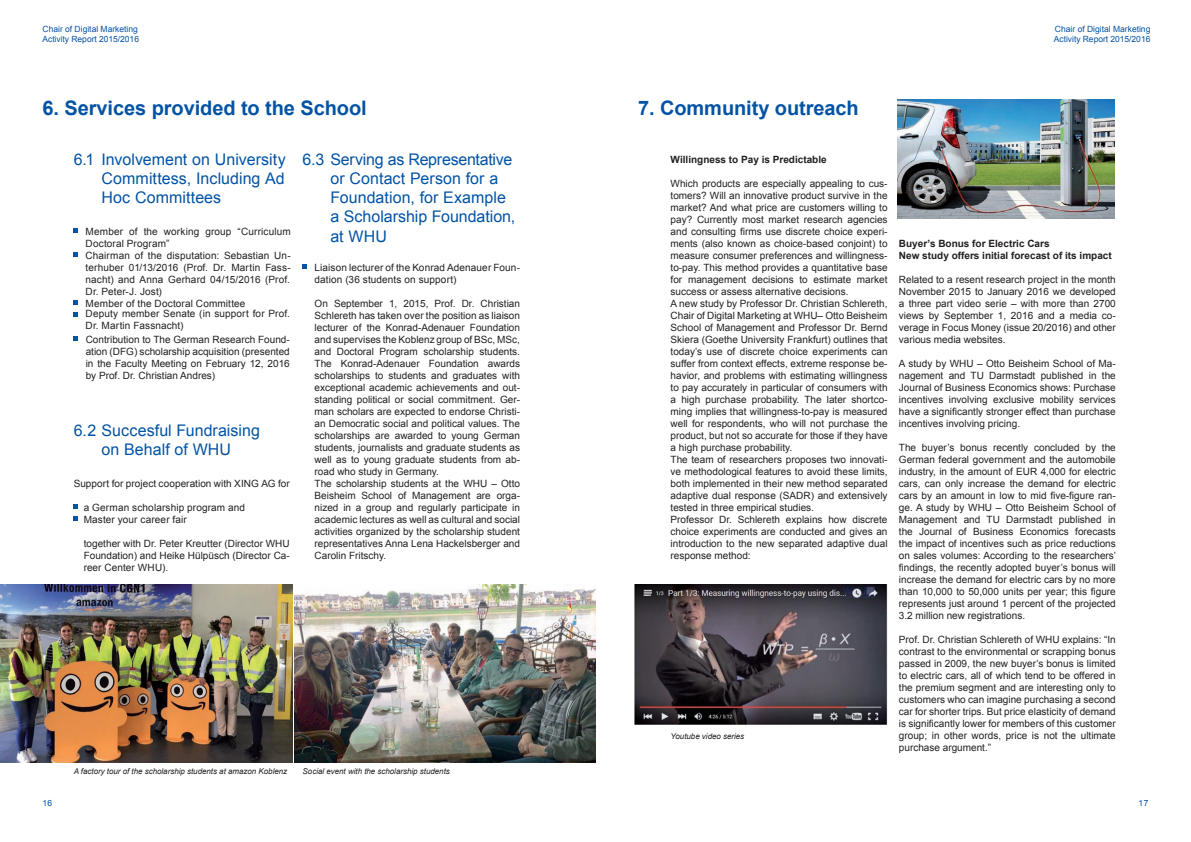
<style>
.page{position:relative;width:1191px;height:842px;background:#fff}
.page>*{position:absolute;margin:0;border:0;box-sizing:border-box;transform-origin:0 0}
.t1{font:700 20px "Arial";letter-spacing:-.005em;color:#0353a5}
.t2{font:16px/19.2px "Arial";color:#0353a5;text-align:justify}
.t3{font:10px/12px "Arial";color:#231f20}
.t4{font:700 10px/12px "Arial";color:#231f20}
.t5{font:8.5px/10px "Arial";color:#0353a5}
.t6{font:italic 8px "Arial";letter-spacing:-.005em;color:#231f20}
</style>
<div class="page">
<svg style="left:74px;top:229px;width:4px;height:4px"></svg>
<svg style="left:74px;top:253px;width:4px;height:4px"></svg>
<svg style="left:74px;top:301px;width:4px;height:4px"></svg>
<svg style="left:74px;top:313px;width:4px;height:4px"></svg>
<svg style="left:74px;top:337px;width:4px;height:4px"></svg>
<svg style="left:74px;top:505px;width:4px;height:4px"></svg>
<svg style="left:74px;top:517px;width:4px;height:4px"></svg>
<svg style="left:303px;top:265px;width:4px;height:4px"></svg>
<img style="left:634px;top:584px;width:253px;height:141px">
<img style="left:0;top:584px;width:292px;height:179px">
<img style="left:897px;top:99px;width:217px;height:119px">
<img style="left:295px;top:584px;width:300px;height:179px">
<p class="t5" style="left:43px;top:24px;width:98px">Chair of Digital Marketing<br>Activity Report 2015/2016</p>
<p class="t5" style="left:1053px;top:24px;width:98px">Chair of Digital Marketing<br>Activity Report 2015/2016</p>
<h1 class="t1" style="left:43px;top:94px;width:326px">6. Services provided to the School</h1>
<h1 class="t1" style="left:638px;top:94px;width:222px">7. Community outreach</h1>
<p class="t4" style="left:670px;top:153px;width:158px">Willingness to Pay is Predictable</p>
<p class="t3" style="left:670px;top:177px;width:218px">Which products are especially appealing to cus&shy;tomers? Will an innovative product survive in the market? And what price are customers willing to pay? Currently most market research agencies and consulting firms use discrete choice experi&shy;ments (also known as choice-based conjoint) to measure consumer preferences and willingness&shy;to-pay. This method provides a quantitative base for management decisions to estimate market success or assess alternative decisions.<br>A new study by Professor Dr. Christian Schlereth, Chair of Digital Marketing at WHU– Otto Beisheim School of Management and Professor Dr. Bernd Skiera (Goethe University Frankfurt) outlines that today’s use of discrete choice experiments can suffer from context effects, extreme response be&shy;havior, and problems with estimating willingness to pay accurately in particular of consumers with a high purchase probability. The later shortco&shy;ming implies that willingness-to-pay is measured well for respondents, who will not purchase the product, but not so accurate for those if they have a high purchase probability.<br>The team of researchers proposes two innovati&shy;ve methodological features to avoid these limits, both implemented in their new method separated adaptive dual response (SADR) and extensively tested in three empirical studies.<br>Professor Dr. Schlereth explains how discrete choice experiments are conducted and gives an introduction to the new separated adaptive dual response method:</p>
<h2 class="t2" style="left:330px;top:150px;width:186px;text-align:left;text-indent:-28px">6.3 Serving as Representative or Contact Person for a<br>Foundation, for Example a Scholarship Foundation, at WHU</h2>
<p class="t3" style="left:314px;top:261px;width:207px">Liaison lecturer of the Konrad Adenauer Foun&shy;dation (36 students on support)</p>
<p class="t3" style="left:315px;top:297px;width:207px">On September 1, 2015, Prof. Dr. Christian Schlereth has taken over the position as liaison lecturer of the Konrad-Adenauer Foundation and supervises the Koblenz group of BSc, MSc, and Doctoral Program scholarship students.<br>The Konrad-Adenauer Foundation awards scholarships to students and graduates with exceptional academic achievements and out&shy;standing political or social commitment. Ger&shy;man scholars are expected to endorse Christi&shy;an Democratic social and political values. The scholarships are awarded to young German students, journalists and graduate students as well as to young graduate students from ab&shy;road who study in Germany.<br>The scholarship students at the WHU – Otto Beisheim School of Management are orga&shy;nized in a group and regularly participate in academic lectures as well as cultural and social activities organized by the scholarship student representatives Anna Lena Hackelsberger and Carolin Fritschy.</p>
<h2 class="t2" style="left:101px;top:150px;width:186px;text-indent:-28px">6.1 Involvement on University Committess, Including Ad Hoc Committees</h2>
<p class="t3" style="left:86px;top:225px;width:207px">Member of the working group “Curriculum Doctoral Program”<br>Chairman of the disputation: Sebastian Un&shy;terhuber 01/13/2016 (Prof. Dr. Martin Fass&shy;nacht) and Anna Gerhard 04/15/2016 (Prof.<br>Dr. Peter-J. Jost)<br>Member of the Doctoral Committee</p>
<p class="t3" style="left:86px;top:308px;width:206px">Deputy member Senate (in support for Prof.<br>Dr. Martin Fassnacht)</p>
<p class="t3" style="left:86px;top:333px;width:205px;text-align:justify">Contribution to The German Research Found&shy;ation (DFG) scholarship acquisition (presented in the Faculty Meeting on February 12, 2016 by Prof. Dr. Christian Andres)</p>
<h2 class="t2" style="left:74px;top:421px;width:188px;text-align:center">6.2 Succesful Fundraising on Behalf of WHU</h2>
<p class="t3" style="left:74px;top:477px;width:217px">Support for project cooperation with XING AG for</p>
<p class="t3" style="left:84px;top:501px;width:163px">a German scholarship program and<br>Master your career fair</p>
<p class="t3" style="left:84px;top:537px;width:207px;text-align:justify">together with Dr. Peter Kreutter (Director WHU Foundation) and Heike Hülpüsch (Director Ca&shy;reer Center WHU).</p>
<p class="t6" style="left:74px;top:766px;width:215px">A factory tour of the scholarship students at amazon Koblenz</p>
<p class="t6" style="left:303px;top:766px;width:149px">Social event with the scholarship students</p>
<p class="t6" style="left:670px;top:731px;width:75px">Youtube video series</p>
<p class="t4" style="left:899px;top:237px;width:214px">Buyer’s Bonus for Electric Cars<br>New study offers initial forecast of its impact</p>
<p class="t3" style="left:899px;top:273px;width:218px;text-align:justify">Related to a resent research project in the month November 2015 to January 2016 we developed a three part video serie – with more than 2700 views by September 1, 2016 and a media co&shy;verage in Focus Money (issue 20/2016) and other various media websites.</p>
<p class="t3" style="left:899px;top:357px;width:218px;text-align:justify">A study by WHU – Otto Beisheim School of Ma&shy;nagement and TU Darmstadt published in the Journal of Business Economics shows: Purchase incentives involving exclusive mobility services have a significantly stronger effect than purchase incentives involving pricing.</p>
<p class="t3" style="left:899px;top:441px;width:219px;text-align:justify">The buyer’s bonus recently concluded by the German federal government and the automobile industry, in the amount of EUR 4,000 for electric cars, can only increase the demand for electric cars by an amount in low to mid five-figure ran&shy;ge. A study by WHU – Otto Beisheim School of Management and TU Darmstadt published in the Journal of Business Economics forecasts the impact of incentives such as price reductions on sales volumes: According to the researchers’ findings, the recently adopted buyer’s bonus will increase the demand for electric cars by no more than 10,000 to 50,000 units per year; this figure represents just around 1 percent of the projected 3.2 million new registrations.</p>
<p class="t3" style="left:899px;top:633px;width:218px;text-align:justify">Prof. Dr. Christian Schlereth of WHU explains: “In contrast to the environmental or scrapping bonus passed in 2009, the new buyer’s bonus is limited to electric cars, all of which tend to be offered in the premium segment and are interesting only to customers who can imagine purchasing a second car for shorter trips. But price elasticity of demand is significantly lower for members of this customer group; in other words, price is not the ultimate purchase argument.”</p>
<p class="t5" style="left:43px;top:798px;width:11px">16</p>
<p class="t5" style="left:1138px;top:798px;width:11px">17</p>
</div>
